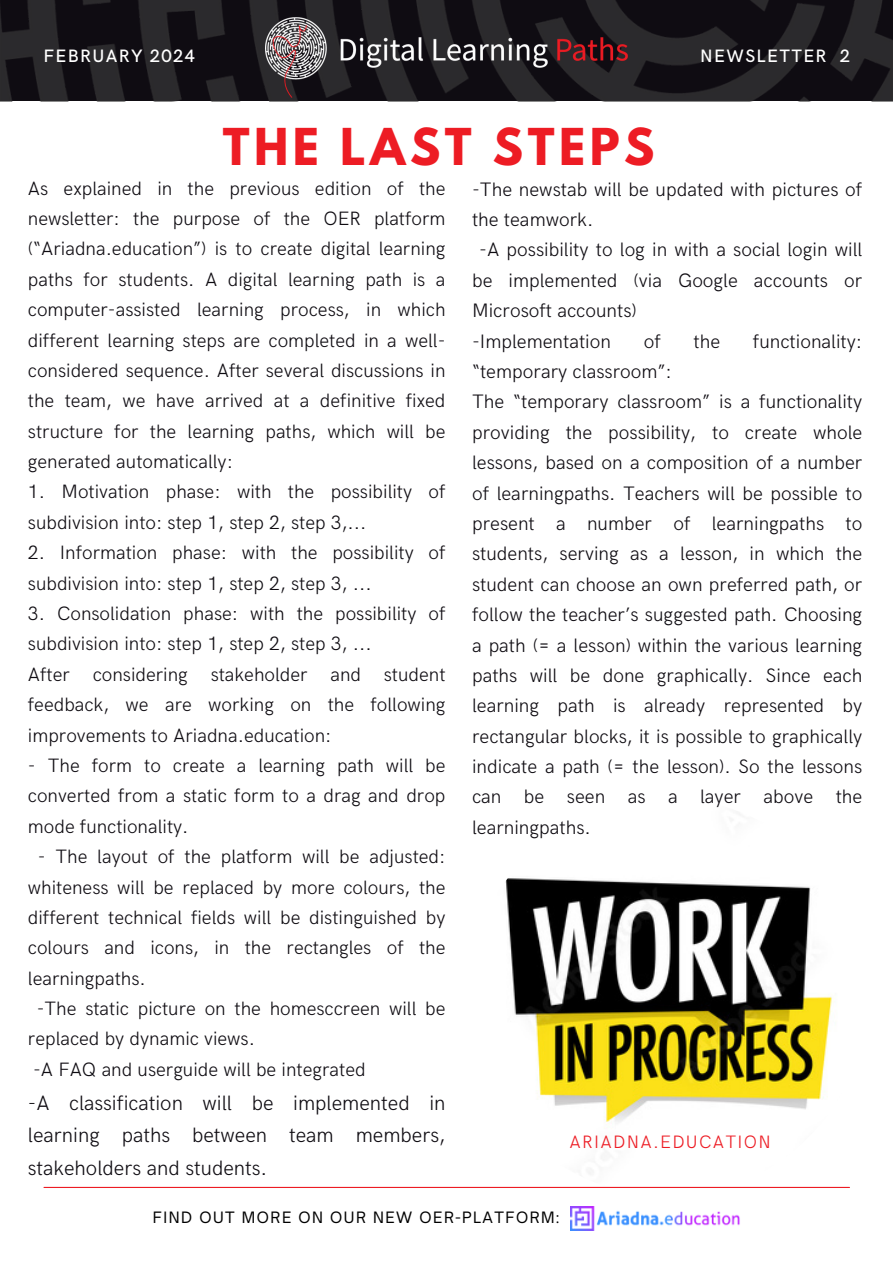
<style>
.page{position:relative;width:893px;height:1264px;background:#fff}
.page>*{position:absolute;margin:0;border:0;box-sizing:border-box;transform-origin:0 0}
.t1{font:700 45px "League Spartan";letter-spacing:.1em;color:#ed1c24}
.t2{font:300 20.85px/32.7px "HK Grotesk";color:#0f0c12;text-align:justify}
.t3{font:300 19.5px/30.3px "HK Grotesk";color:#0f0c12}
.t4{font:300 19.35px/30.3px "HK Grotesk";color:#0f0c12}
.t5{font:500 18px "HK Grotesk";letter-spacing:.075em;color:#fff}
.t6{font:300 18px "HK Grotesk";letter-spacing:.07em;color:#ed1c24}
.t7{font:500 18px "HK Grotesk";color:#fff}
.t8{font:15px "Open Sauce One";letter-spacing:.1em;color:#000}
</style>
<div class="page">
<img style="left:0;top:0;width:892px;height:101px">
<img style="left:468px;top:798px;width:398px;height:397px;border-radius:50%">
<hr style="left:44px;top:1186px;width:805px;height:1px;background:#ed1c24">
<img style="left:570px;top:1206px;width:170px;height:23px">
<img style="left:266px;top:18px;width:361px;height:80px">
<h1 class="t5" style="left:43px;top:46px;width:153px">FEBRUARY 2024</h1>
<h3 class="t1" style="left:223px;top:124px;width:433px">THE LAST STEPS</h3>
<p class="t5" style="left:700px;top:46px;width:151px">NEWSLETTER 2</p>
<p class="t7" style="left:752px;top:51px;width:99px">VOLUME 12</p>
<h4 class="t4" style="left:28px;top:173px;width:419px;text-align:justify">As explained in the previous edition of the newsletter: the purpose of the OER platform (“Ariadna.education”) is to create digital learning paths for students. A digital learning path is a computer-assisted learning process, in which different learning steps are completed in a well&shy;considered sequence. After several discussions in the team, we have arrived at a definitive fixed structure for the learning paths, which will be generated automatically:</h4>
<h4 class="t4" style="left:28px;top:477px;width:419px">1. Motivation phase: with the possibility of subdivision into: step 1, step 2, step 3,...</h4>
<h4 class="t4" style="left:28px;top:538px;width:419px">2. Information phase: with the possibility of subdivision into: step 1, step 2, step 3, ...</h4>
<h4 class="t4" style="left:28px;top:599px;width:419px">3. Consolidation phase: with the possibility of subdivision into: step 1, step 2, step 3, ...<br>After considering stakeholder and student feedback, we are working on the following improvements to Ariadna.education:</h4>
<h4 class="t4" style="left:28px;top:751px;width:419px;text-align:justify">- The form to create a learning path will be converted from a static form to a drag and drop mode functionality.</h4>
<h4 class="t4" style="left:38px;top:842px;width:409px">- The layout of the platform will be adjusted:</h4>
<h4 class="t4" style="left:28px;top:872px;width:419px">whiteness will be replaced by more colours, the</h4>
<h4 class="t4" style="left:28px;top:902px;width:419px">different technical fields will be distinguished by</h4>
<h4 class="t4" style="left:28px;top:933px;width:419px">colours and icons, in the rectangles of the</h4>
<h4 class="t4" style="left:28px;top:963px;width:119px">learningpaths.</h4>
<h4 class="t4" style="left:37px;top:994px;width:410px">-The static picture on the homesccreen will be</h4>
<h4 class="t4" style="left:28px;top:1024px;width:228px">replaced by dynamic views.</h4>
<h4 class="t4" style="left:33px;top:1054px;width:334px">-A FAQ and userguide will be integrated</h4>
<h4 class="t2" style="left:28px;top:1086px;width:419px">-A classification will be implemented in learning paths between team members, stakeholders and students.</h4>
<p class="t3" style="left:472px;top:175px;width:392px">-The newstab will be updated with pictures of</p>
<p class="t3" style="left:472px;top:205px;width:123px">the teamwork.</p>
<p class="t3" style="left:479px;top:235px;width:384px">-A possibility to log in with a social login will</p>
<p class="t3" style="left:472px;top:266px;width:392px">be implemented (via Google accounts or</p>
<p class="t3" style="left:472px;top:296px;width:166px">Microsoft accounts)</p>
<p class="t3" style="left:472px;top:326px;width:140px">-Implementation</p>
<p class="t3" style="left:643px;top:326px;width:19px">of</p>
<p class="t3" style="left:693px;top:326px;width:28px">the</p>
<p class="t3" style="left:752px;top:326px;width:111px">functionality:</p>
<p class="t3" style="left:472px;top:357px;width:392px">“temporary classroom”:<br>The “temporary classroom” is a functionality providing the possibility, to create whole lessons, based on a composition of a number of learningpaths. Teachers will be possible to present a number of learningpaths to students, serving as a lesson, in which the student can choose an own preferred path, or follow the teacher’s suggested path. Choosing a path (= a lesson) within the various learning paths will be done graphically. Since each learning path is already represented by rectangular blocks, it is possible to graphically indicate a path (= the lesson). So the lessons can be seen as a layer above the learningpaths.</p>
<p class="t6" style="left:569px;top:1131px;width:203px">ARIADNA.EDUCATION</p>
<h2 class="t8" style="left:153px;top:1207px;width:408px">FIND OUT MORE ON OUR NEW OER-PLATFORM:</h2>
</div>
